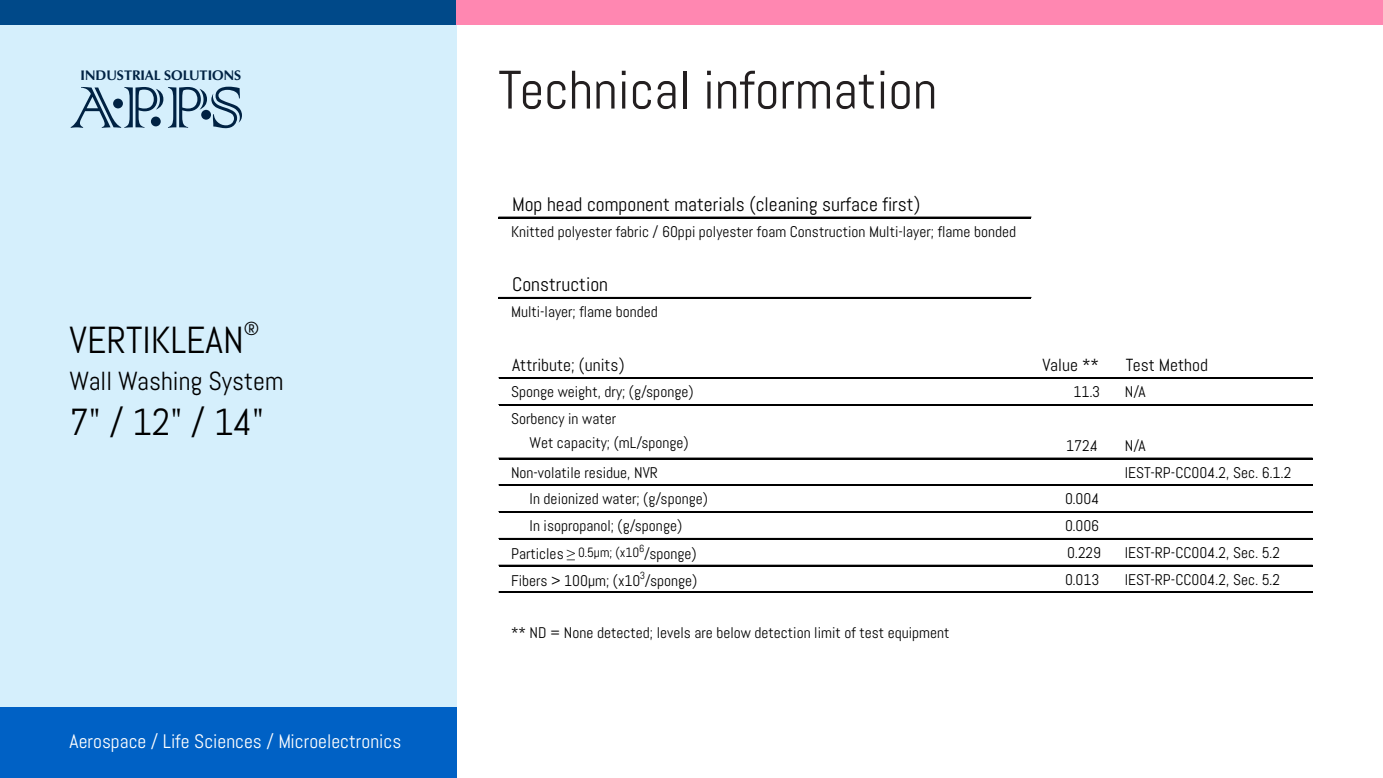
<style>
.page{position:relative;width:1383px;height:778px;background:#fff}
.page>*{position:absolute;margin:0;border:0;box-sizing:border-box;transform-origin:0 0}
.t1{font:77.4px "Colonna";color:#002243}
.t2{font:54px "Abel";color:#231f20}
.t3{font:37.5px "Abel";color:#000}
.t4{font:26.1px "Abel";color:#000}
.t5{font:19.5px "Abel";color:#000}
.t6{font:19.5px "Abel";color:#fff}
.t7{font:18.9px "Abel";color:#000}
.t8{font:17.4px "Abel";color:#000}
.t9{font:15.3px/23.7px "Abel";color:#000}
.t10{font:700 14.1px "Zapf Humanist 601 BT";color:#002243}
.t11{font:13.5px "Abel";color:#000}
.t12{font:10.2px "Abel";color:#000}
.s1{font-size:15.3px}
.s2{font-family:"Times New Roman";font-size:15.3px}
</style>
<div class="page">
<div style="left:0;top:25px;width:456px;height:753px;background:#d5effc"></div>
<div style="left:0;top:0;width:456px;height:25px;background:#004989"></div>
<div style="left:113px;top:99px;width:10px;height:9px;background:#002243;border-radius:50%"></div>
<div style="left:151px;top:117px;width:10px;height:9px;background:#002243;border-radius:50%"></div>
<div style="left:201px;top:110px;width:10px;height:10px;background:#002243;border-radius:50%"></div>
<div style="left:0;top:707px;width:456px;height:71px;background:#0061c5"></div>
<div style="left:456px;top:0;width:926px;height:25px;background:#ff87b1"></div>
<hr style="left:499px;top:217px;width:532px;height:1px;background:#000">
<hr style="left:499px;top:216px;width:532px;height:1px;background:#000">
<hr style="left:499px;top:297px;width:532px;height:1px;background:#000">
<hr style="left:499px;top:378px;width:813px;height:1px;background:#000">
<hr style="left:499px;top:377px;width:813px;height:1px;background:#000">
<hr style="left:499px;top:404px;width:813px;height:1px;background:#000">
<hr style="left:499px;top:458px;width:813px;height:1px;background:#000">
<hr style="left:499px;top:457px;width:813px;height:1px;background:#000">
<hr style="left:499px;top:485px;width:813px;height:1px;background:#000">
<hr style="left:499px;top:484px;width:813px;height:1px;background:#000">
<hr style="left:499px;top:511px;width:813px;height:1px;background:#000">
<hr style="left:499px;top:538px;width:813px;height:1px;background:#000">
<hr style="left:499px;top:565px;width:813px;height:1px;background:#000">
<hr style="left:499px;top:564px;width:813px;height:1px;background:#000">
<hr style="left:499px;top:592px;width:813px;height:1px;background:#000">
<hr style="left:499px;top:591px;width:813px;height:1px;background:#000">
<p class="t10" style="left:81px;top:70px;width:162px">INDUSTRIAL SOLUTIONS</p>
<h1 class="t1" style="left:70px;top:55px;width:176px">APPS</h1>
<p class="t7" style="left:244px;top:316px;width:17px">®</p>
<h3 class="t3" style="left:70px;top:317px;width:176px">VERTIKLEAN</h3>
<h3 class="t4" style="left:70px;top:364px;width:215px">Wall Washing System</h3>
<h3 class="t3" style="left:70px;top:398px;width:196px">7" / 12" / 14"</h3>
<p class="t6" style="left:70px;top:729px;width:333px">Aerospace / Life Sciences / Microelectronics</p>
<h2 class="t2" style="left:498px;top:56px;width:441px">Technical information</h2>
<p class="t5" style="left:512px;top:192px;width:409px">Mop head component materials (cleaning surface first)</p>
<p class="t9" style="left:511px;top:219px;width:506px">Knitted polyester fabric / 60ppi polyester foam Construction Multi-layer; flame bonded</p>
<p class="t5" style="left:512px;top:272px;width:97px">Construction</p>
<p class="t9" style="left:511px;top:300px;width:148px">Multi-layer; flame bonded</p>
<p class="t8" style="left:512px;top:353px;width:114px">Attribute; (units)</p>
<p class="t8" style="left:1042px;top:353px;width:58px">Value **</p>
<p class="t8" style="left:1125px;top:353px;width:84px">Test Method</p>
<p class="t9" style="left:511px;top:380px;width:184px">Sponge weight, dry; (g/sponge)</p>
<p class="t9" style="left:1073px;top:380px;width:28px">11.3</p>
<p class="t9" style="left:1124px;top:380px;width:22px">N/A</p>
<p class="t9" style="left:529px;top:407px;width:161px;text-indent:-19px">Sorbency in water<br>Wet capacity; (mL/sponge)</p>
<p class="t9" style="left:1066px;top:434px;width:33px">172.4</p>
<p class="t9" style="left:1124px;top:434px;width:22px">N/A</p>
<p class="t9" style="left:511px;top:460px;width:148px">Non-volatile residue, NVR</p>
<p class="t9" style="left:1124px;top:460px;width:168px">IEST-RP-CC004.2, Sec. 6.1.2</p>
<p class="t9" style="left:529px;top:487px;width:180px">In deionized water; (g/sponge)</p>
<p class="t9" style="left:1065px;top:487px;width:36px">0.004</p>
<p class="t9" style="left:529px;top:514px;width:154px">In isopropanol; (g/sponge)</p>
<p class="t9" style="left:1065px;top:514px;width:35px">0.006</p>
<p class="t11" style="left:511px;top:543px;width:135px"><span class="s1">Particles</span> <span class="s2">≥</span> 0.5µm; (x10<sup>6</sup></p>
<p class="t9" style="left:644px;top:542px;width:54px">/sponge)</p>
<p class="t9" style="left:1067px;top:541px;width:35px">0.229</p>
<p class="t9" style="left:1124px;top:541px;width:157px">IEST-RP-CC004.2, Sec. 5.2</p>
<p class="t9" style="left:511px;top:568px;width:188px">Fibers &gt; 100µm; (x10 /sponge)</p>
<p class="t12" style="left:640px;top:568px;width:7px">3</p>
<p class="t9" style="left:1065px;top:567px;width:36px">0.013</p>
<p class="t9" style="left:1124px;top:567px;width:157px">IEST-RP-CC004.2, Sec. 5.2</p>
<p class="t9" style="left:511px;top:621px;width:440px">** ND = None detected; levels are below detection limit of test equipment</p>
</div>
